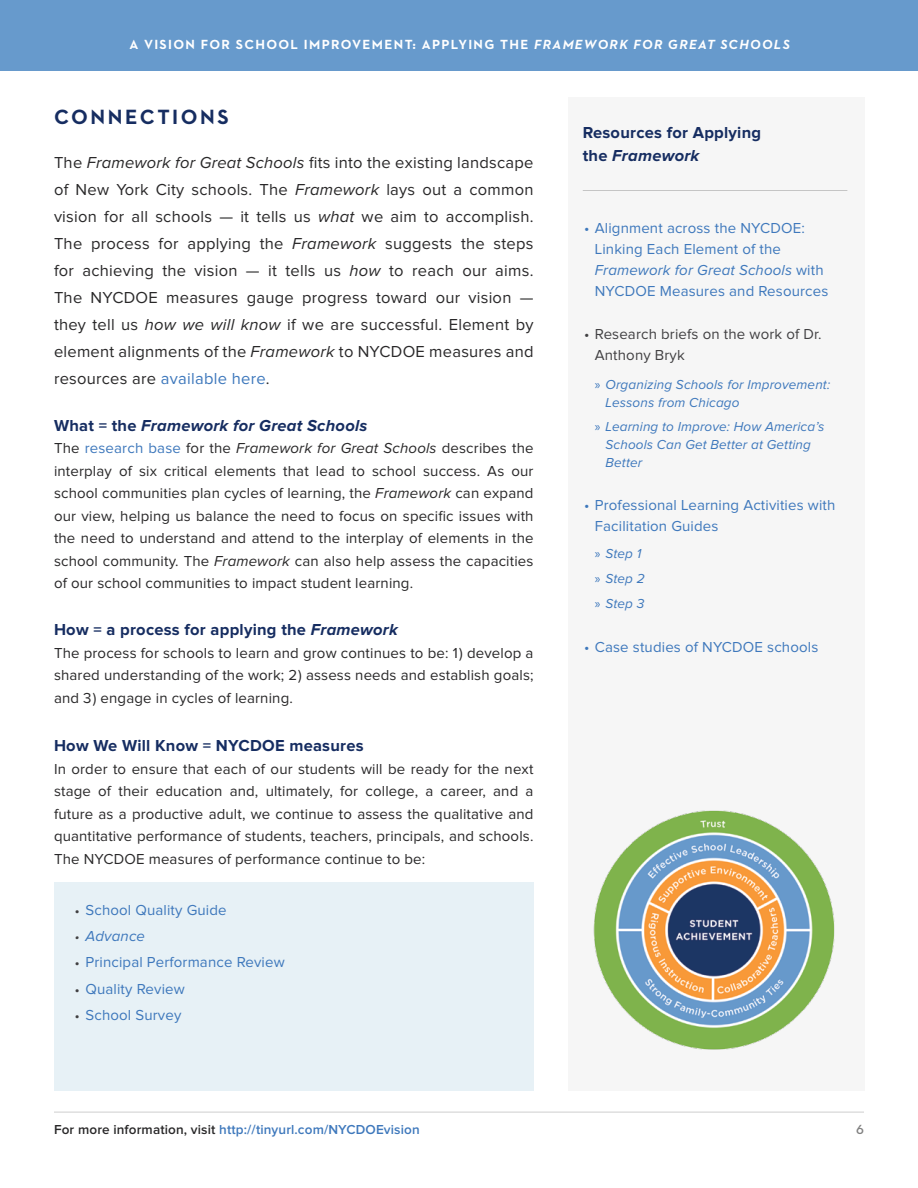
<style>
.page{position:relative;width:918px;height:1188px;background:#fff}
.page>*{position:absolute;margin:0;border:0;box-sizing:border-box;transform-origin:0 0}
.t1{font:700 21px "Neutraface 2 Text";letter-spacing:.12em;color:#162d61}
.t2{font:16.5px/27px "Proxima Nova";letter-spacing:.015em;color:#292829;text-align:justify}
.t3{font:700 16.5px/22.5px "Proxima Nova";letter-spacing:.015em;color:#162d61}
.t4{font:italic 700 16.5px "Proxima Nova";letter-spacing:.015em;color:#162d61}
.t5{font:15px/22.5px "Proxima Nova";letter-spacing:.01em;color:#292829;text-align:justify}
.t6{font:15px/21px "Proxima Nova";letter-spacing:.01em;color:#3e78bc}
.t7{font:15px/21px "Proxima Nova";letter-spacing:.01em;color:#414042}
.t8{font:italic 15px "Proxima Nova";letter-spacing:.01em;color:#3e78bc}
.t9{font:italic 13.5px/18px "Proxima Nova";letter-spacing:.01em;color:#3e78bc}
.t10{font:700 13.5px "Neutraface 2 Text";letter-spacing:.1em;color:#fff}
.t11{font:600 13.5px "Proxima Nova";letter-spacing:.01em;color:#3e78bc}
.t12{font:600 13.5px "Neutraface 2 Text";color:#000}
.s1{font-style:italic}
.s2{color:#3e78bc}
.s3{font-style:normal}
.s4{font-weight:600;font-size:13.5px;color:#414042}
.s5{font-size:13.5px;color:#414042}
.s6{font-family:"Myriad Pro";font-style:normal}
.s7{color:#292829}
</style>
<div class="page">
<div style="left:1px;top:0;width:917px;height:70px;background:#679acc"></div>
<hr style="left:54px;top:1112px;width:810px;height:1px;background:#000">
<div style="left:54px;top:882px;width:480px;height:209px;background:#e7f1f6"></div>
<div style="left:568px;top:98px;width:297px;height:993px;background:#f6f6f6"></div>
<hr style="left:583px;top:190px;width:264px;height:1px;background:#000">
<img style="left:593px;top:810px;width:242px;height:240px">
<p class="t10" style="left:129px;top:36px;width:662px">A VISION FOR SCHOOL IMPROVEMENT: APPLYING THE <span class="s1">FRAMEWORK FOR GREAT SCHOOLS</span></p>
<h1 class="t1" style="left:54px;top:104px;width:176px">CONNECTIONS</h1>
<p class="t2" style="left:54px;top:150px;width:481px">The <span class="s1">Framework for Great Schools</span> fits into the existing landscape of New York City schools. The <span class="s1">Framework</span> lays out a common vision for all schools — it tells us <span class="s1">what</span> we aim to accomplish.<br>The process for applying the <span class="s1">Framework</span> suggests the steps for achieving the vision — it tells us <span class="s1">how</span> to reach our aims.<br>The NYCDOE measures gauge progress toward our vision — they tell us <span class="s1">how we will know</span> if we are successful. Element by element alignments of the <span class="s1">Framework</span> to NYCDOE measures and resources are <span class="s2">available here</span>.</p>
<p class="t4" style="left:54px;top:418px;width:315px"><span class="s3">What = the</span> Framework for Great Schools</p>
<p class="t5" style="left:54px;top:438px;width:481px">The <span class="s2">research base</span> for the <span class="s1">Framework for Great Schools</span> describes the interplay of six critical elements that lead to school success. As our school communities plan cycles of learning, the <span class="s1">Framework</span> can expand our view, helping us balance the need to focus on specific issues with the need to understand and attend to the interplay of elements in the school community. The <span class="s1">Framework</span> can also help assess the capacities of our school communities to impact student learning.</p>
<p class="t3" style="left:54px;top:619px;width:346px">How = a process for applying the <span class="s1">Framework</span></p>
<p class="t5" style="left:54px;top:642px;width:481px">The process for schools to learn and grow continues to be: 1) develop a shared understanding of the work; 2) assess needs and establish goals; and 3) engage in cycles of learning.</p>
<p class="t3" style="left:54px;top:735px;width:311px">How We Will Know = NYCDOE measures</p>
<p class="t5" style="left:54px;top:758px;width:481px">In order to ensure that each of our students will be ready for the next stage of their education and, ultimately, for college, a career, and a future as a productive adult, we continue to assess the qualitative and quantitative performance of students, teachers, principals, and schools.<br>The NYCDOE measures of performance continue to be:</p>
<p class="t6" style="left:75px;top:900px;width:154px"><span class="s4">•</span> School Quality Guide</p>
<p class="t8" style="left:75px;top:929px;width:72px"><span class="s5">•</span> Advance</p>
<p class="t6" style="left:75px;top:952px;width:212px"><span class="s4">•</span> Principal Performance Review</p>
<p class="t6" style="left:75px;top:979px;width:112px"><span class="s4">•</span> Quality Review</p>
<p class="t6" style="left:75px;top:1005px;width:108px"><span class="s4">•</span> School Survey</p>
<p class="t3" style="left:583px;top:122px;width:180px">Resources for Applying the <span class="s1">Framework</span></p>
<p class="t6" style="left:595px;top:218px;width:235px;text-indent:-11px">• Alignment across the NYCDOE:<br>Linking Each Element of the<br><span class="s1">Framework for Great Schools</span> with<br>NYCDOE Measures and Resources</p>
<p class="t7" style="left:595px;top:324px;width:228px;text-indent:-11px">• Research briefs on the work of Dr.<br>Anthony Bryk</p>
<p class="t9" style="left:606px;top:376px;width:226px;text-indent:-11px"><span class="s6">»</span> Organizing Schools for Improvement:<br>Lessons from Chicago</p>
<p class="t9" style="left:606px;top:418px;width:220px;text-indent:-11px"><span class="s6">»</span> Learning to Improve: How America’s<br>Schools Can Get Better at Getting<br>Better</p>
<p class="t6" style="left:595px;top:496px;width:242px;text-indent:-11px">• Professional Learning Activities with<br>Facilitation Guides</p>
<p class="t9" style="left:595px;top:542px;width:51px;line-height:24.8px"><span class="s6">»</span> Step 1 <span class="s6">»</span> Step 2 <span class="s6">»</span> Step 3</p>
<p class="t6" style="left:584px;top:637px;width:236px">• Case studies of NYCDOE schools</p>
<p class="t11" style="left:54px;top:1123px;width:367px"><span class="s7">For more information, visit</span> http://tinyurl.com/NYCDOEvision</p>
<p class="t12" style="left:856px;top:1121px;width:9px">6</p>
</div>
